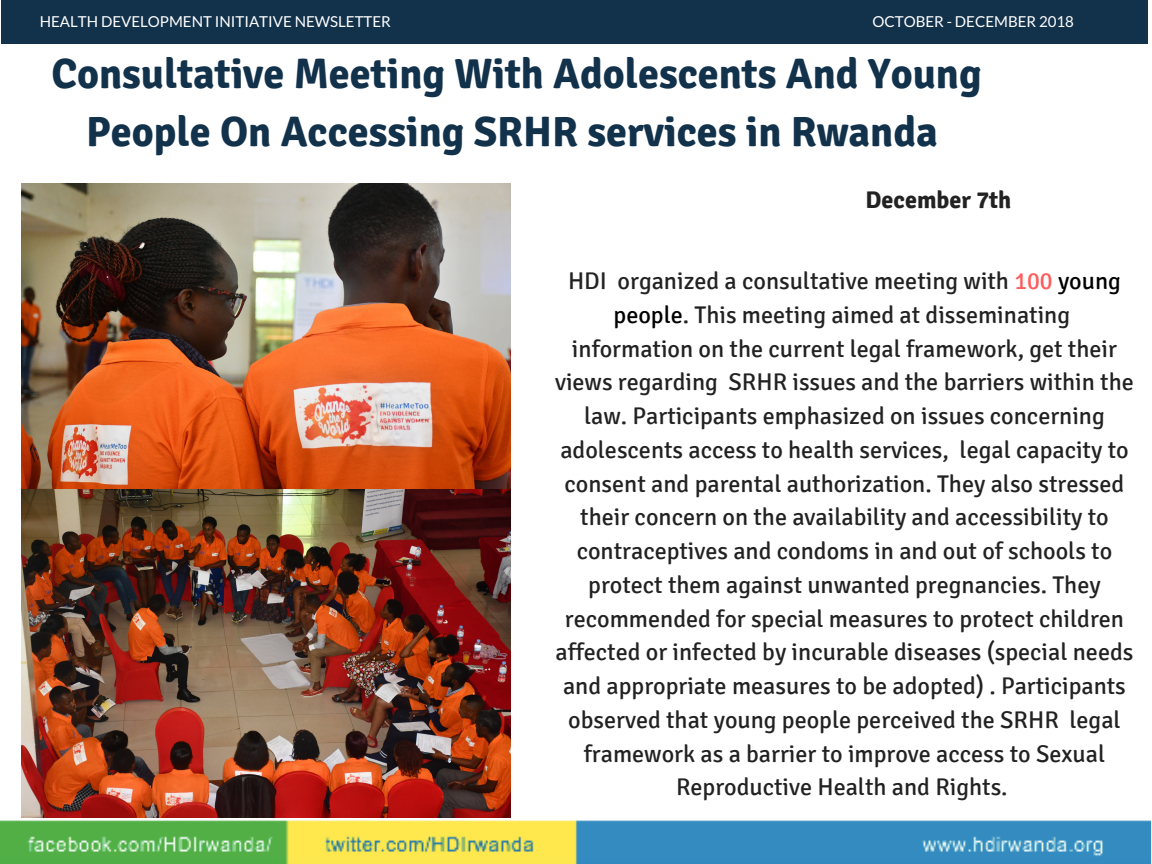
<style>
.page{position:relative;width:1152px;height:864px;background:#fff}
.page>*{position:absolute;margin:0;border:0;box-sizing:border-box;transform-origin:0 0}
.t1{font:700 42.3px/58.5px "Signika";color:#12314b;text-align:center}
.t2{font:24.15px/33.8px "Signika";color:#222;text-align:center}
.t3{font:700 24.15px "Signika";color:#222}
.t4{font:15.15px "Lato";color:#fff}
.s1{color:#ff5c5c}
.s2{color:#000}
</style>
<div class="page">
<div style="left:1px;top:0;width:1146px;height:44px;background:#12314b"></div>
<img style="left:0;top:820px;width:1151px;height:44px">
<img style="left:21px;top:183px;width:490px;height:306px">
<img style="left:21px;top:489px;width:490px;height:329px">
<p class="t4" style="left:40px;top:12px;width:353px">HEALTH DEVELOPMENT INITIATIVE NEWSLETTER</p>
<p class="t4" style="left:872px;top:12px;width:203px">OCTOBER - DECEMBER 2018</p>
<h1 class="t1" style="left:51px;top:45px;width:932px">Consultative Meeting With Adolescents And Young<br>People On Accessing SRHR services in Rwanda</h1>
<p class="t3" style="left:866px;top:185px;width:147px">December 7th</p>
<p class="t2" style="left:555px;top:264px;width:580px">HDI organized a consultative meeting with <span class="s1">100</span> <span class="s2">young people</span>. This meeting aimed at disseminating information on the current legal framework, get their views regarding SRHR issues and the barriers within the law. Participants emphasized on issues concerning adolescents access to health services, legal capacity to consent and parental authorization. They also stressed their concern on the availability and accessibility to contraceptives and condoms in and out of schools to protect them against unwanted pregnancies. They recommended for special measures to protect children affected or infected by incurable diseases (special needs and appropriate measures to be adopted) . Participants observed that young people perceived the SRHR legal framework as a barrier to improve access to Sexual Reproductive Health and Rights.</p>
</div>
